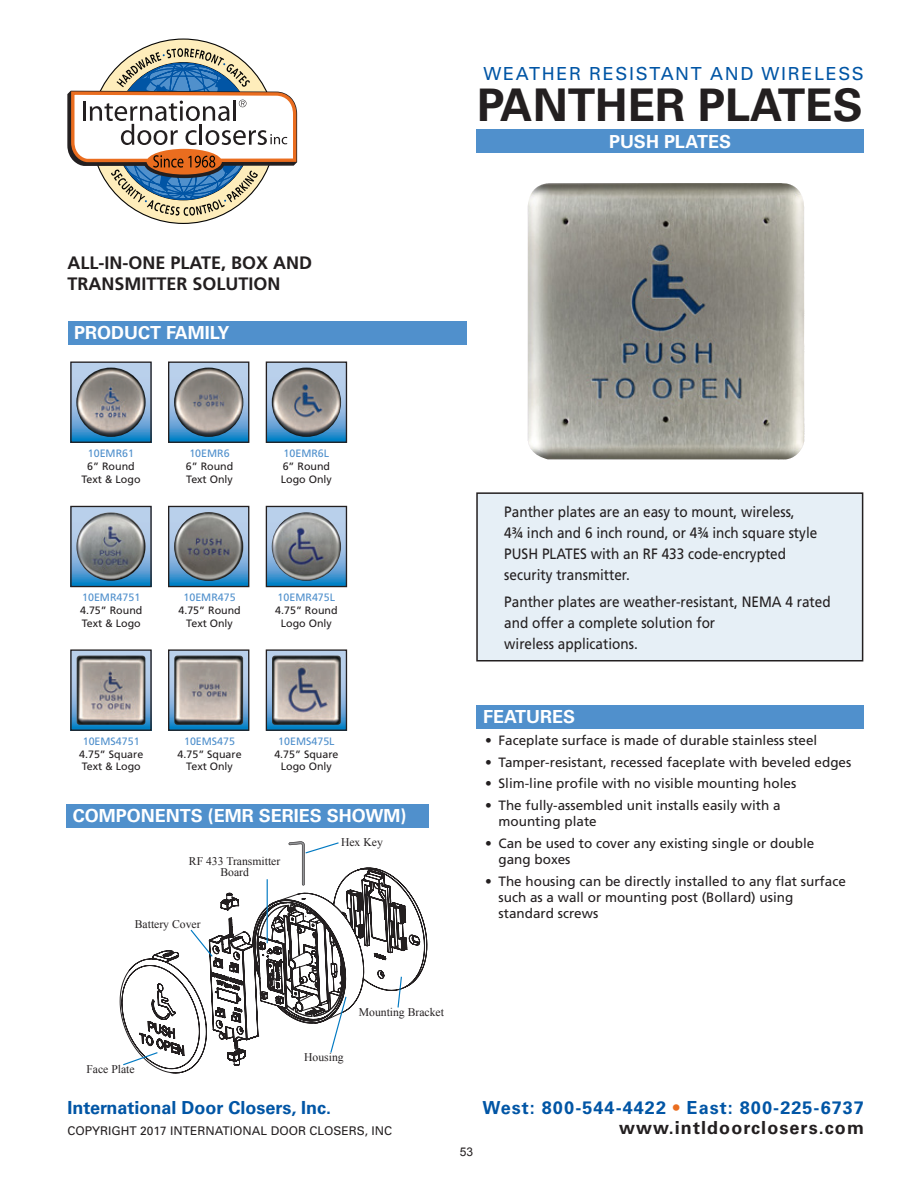
<style>
.page{position:relative;width:918px;height:1188px;background:#fff}
.page>*{position:absolute;margin:0;border:0;box-sizing:border-box;transform-origin:0 0}
.t1{font:700 45px "Univers";color:#231f20}
.t2{font:700 18px "Univers";color:#fff}
.t3{font:700 18px/21.6px "Frutiger";color:#231f20}
.t4{font:700 18px "Univers";letter-spacing:.06em;color:#0155a5}
.t5{font:700 18px "Univers";color:#0155a5}
.t6{font:18px "Univers";letter-spacing:.09em;color:#0155a5}
.t7{font:700 18px "Univers";letter-spacing:.06em;color:#231f20}
.t8{font:15px/21px "Frutiger";color:#231f20;scale:.9 1}
.t9{font:13.5px/16.2px "Frutiger";color:#231f20}
.t10{font:12px "Univers";color:#231f20}
.t11{font:12px "Arial";color:#231f20}
.t12{font:11.7px/11.7px "Times New Roman";color:#231f20;text-align:center}
.Product_Name{font:10.65px/12.8px "Frutiger";color:#231f20;text-align:center}
.Product_Part_Number{font:10.65px "Frutiger";color:#5090cc}
.s1{color:#ea6d1f}
</style>
<div class="page">
<div style="left:92px;top:40px;width:183px;height:183px;background:#feedbb;border-radius:50%"></div>
<svg style="left:67px;top:48px;width:231px;height:168px"></svg>
<div style="left:68px;top:321px;width:399px;height:24px;background:#5090cc"></div>
<div style="left:477px;top:705px;width:387px;height:23px;background:#5090cc"></div>
<div style="left:476px;top:130px;width:388px;height:23px;background:#5090cc"></div>
<div style="left:477px;top:493px;width:386px;height:168px;background:#e6eff6"></div>
<div style="left:476px;top:492px;width:387px;height:170px;border:2px solid #231f20"></div>
<img style="left:527px;top:183px;width:277px;height:277px">
<div style="left:66px;top:804px;width:363px;height:24px;background:#5090cc"></div>
<svg style="left:72px;top:364px;width:78px;height:77px;background:#7bb1dc"></svg>
<img style="left:76px;top:368px;width:70px;height:69px;border-radius:35px">
<div style="left:70px;top:362px;width:82px;height:81px;border:1px solid #231f20"></div>
<svg style="left:170px;top:364px;width:77px;height:77px;background:#79afd9"></svg>
<img style="left:174px;top:368px;width:69px;height:69px;border-radius:35px">
<div style="left:168px;top:362px;width:81px;height:81px;border:1px solid #231f20"></div>
<svg style="left:268px;top:364px;width:77px;height:77px;background:#7aafda"></svg>
<img style="left:272px;top:368px;width:69px;height:69px;border-radius:35px">
<div style="left:266px;top:362px;width:81px;height:81px;border:1px solid #231f20"></div>
<svg style="left:72px;top:508px;width:78px;height:77px"></svg>
<img style="left:76px;top:512px;width:70px;height:69px">
<div style="left:70px;top:506px;width:82px;height:81px;border:1px solid #231f20"></div>
<svg style="left:170px;top:508px;width:77px;height:77px;background:#7cb1db"></svg>
<img style="left:174px;top:512px;width:69px;height:69px;border-radius:35px">
<div style="left:168px;top:506px;width:81px;height:81px;border:1px solid #231f20"></div>
<svg style="left:268px;top:508px;width:77px;height:77px;background:#7cb2dc"></svg>
<img style="left:272px;top:512px;width:69px;height:69px;border-radius:34px">
<div style="left:266px;top:506px;width:81px;height:81px;border:1px solid #231f20"></div>
<svg style="left:72px;top:651px;width:78px;height:78px"></svg>
<img style="left:77px;top:656px;width:68px;height:69px">
<div style="left:70px;top:649px;width:82px;height:82px;border:1px solid #231f20"></div>
<svg style="left:170px;top:651px;width:77px;height:78px"></svg>
<img style="left:174px;top:656px;width:69px;height:69px">
<div style="left:168px;top:649px;width:81px;height:82px;border:1px solid #231f20"></div>
<svg style="left:268px;top:651px;width:77px;height:78px"></svg>
<img style="left:272px;top:656px;width:69px;height:69px">
<div style="left:266px;top:649px;width:81px;height:82px;border:1px solid #231f20"></div>
<svg style="left:120px;top:892px;width:126px;height:181px"></svg>
<svg style="left:122px;top:1051px;width:37px;height:15px"></svg>
<svg style="left:189px;top:928px;width:25px;height:30px"></svg>
<svg style="left:242px;top:841px;width:185px;height:213px"></svg>
<p class="t6" style="left:484px;top:63px;width:382px">WEATHER RESISTANT AND WIRELESS</p>
<p class="t1" style="left:477px;top:79px;width:387px">PANTHER PLATES</p>
<p class="t3" style="left:68px;top:252px;width:246px">ALL-IN-ONE PLATE, BOX AND<br>TRANSMITTER SOLUTION</p>
<p class="t2" style="left:74px;top:322px;width:157px">PRODUCT FAMILY</p>
<p class="t2" style="left:609px;top:131px;width:123px">PUSH PLATES</p>
<p class="Product_Part_Number" style="left:88px;top:447px;width:48px">10EMR61</p>
<p class="Product_Name" style="left:81px;top:460px;width:61px">6” Round<br>Text &amp; Logo</p>
<p class="Product_Part_Number" style="left:189px;top:447px;width:42px">10EMR6</p>
<p class="Product_Name" style="left:186px;top:460px;width:49px;text-align:left">6” Round<br>Text Only</p>
<p class="Product_Part_Number" style="left:284px;top:447px;width:47px">10EMR6L</p>
<p class="Product_Name" style="left:281px;top:460px;width:53px;text-align:left">6” Round<br>Logo Only</p>
<p class="Product_Part_Number" style="left:82px;top:591px;width:60px">10EMR4751</p>
<p class="Product_Name" style="left:80px;top:604px;width:64px;text-align:left">4.75” Round<br>Text &amp; Logo</p>
<p class="Product_Part_Number" style="left:184px;top:591px;width:54px">10EMR475</p>
<p class="Product_Name" style="left:178px;top:604px;width:64px">4.75” Round<br>Text Only</p>
<p class="Product_Part_Number" style="left:278px;top:591px;width:59px">10EMR475L</p>
<p class="Product_Name" style="left:275px;top:604px;width:64px">4.75” Round<br>Logo Only</p>
<p class="Product_Part_Number" style="left:83px;top:735px;width:58px">10EMS4751</p>
<p class="Product_Name" style="left:79px;top:748px;width:66px;text-align:left">4.75” Square<br>Text &amp; Logo</p>
<p class="Product_Part_Number" style="left:184px;top:735px;width:53px">10EMS475</p>
<p class="Product_Name" style="left:178px;top:748px;width:66px">4.75” Square<br>Text Only</p>
<p class="Product_Part_Number" style="left:278px;top:735px;width:58px">10EMS475L</p>
<p class="Product_Name" style="left:274px;top:748px;width:66px">4.75” Square<br>Logo Only</p>
<p class="t2" style="left:73px;top:805px;width:335px">COMPONENTS (EMR SERIES SHOWM)</p>
<p class="t12" style="left:189px;top:855px;width:93px">RF 433 Transmitter<br>Board</p>
<p class="t12" style="left:135px;top:918px;width:67px">Battery Cover</p>
<p class="t12" style="left:341px;top:836px;width:43px">Hex Key</p>
<p class="t12" style="left:86px;top:1063px;width:50px">Face Plate</p>
<p class="t12" style="left:304px;top:1051px;width:41px">Housing</p>
<p class="t12" style="left:359px;top:1006px;width:87px">Mounting Bracket</p>
<h2 class="t5" style="left:68px;top:1097px;width:265px">International Door Closers, Inc.</h2>
<p class="t8" style="left:504px;top:501px;width:349px">Panther plates are an easy to mount, wireless, 4¾ inch and 6 inch round, or 4¾ inch square style PUSH PLATES with an RF 433 code-encrypted security transmitter.</p>
<p class="t8" style="left:504px;top:591px;width:364px">Panther plates are weather-resistant, NEMA 4 rated and offer a complete solution for<br>wireless applications.</p>
<p class="t2" style="left:483px;top:706px;width:94px">FEATURES</p>
<p class="t9" style="left:485px;top:732px;width:334px">• Faceplate surface is made of durable stainless steel</p>
<p class="t9" style="left:485px;top:754px;width:368px">• Tamper-resistant, recessed faceplate with beveled edges</p>
<p class="t9" style="left:485px;top:775px;width:313px">• Slim-line profile with no visible mounting holes</p>
<p class="t9" style="left:499px;top:797px;width:284px;text-indent:-14px">• The fully-assembled unit installs easily with a mounting plate</p>
<p class="t9" style="left:499px;top:835px;width:317px;text-indent:-14px">• Can be used to cover any existing single or double gang boxes</p>
<p class="t9" style="left:499px;top:873px;width:349px;text-indent:-14px">• The housing can be directly installed to any flat surface such as a wall or mounting post (Bollard) using standard screws</p>
<h2 class="t4" style="left:482px;top:1098px;width:383px">West: 800-544-4422 <span class="s1">•</span> East: 800-225-6737</h2>
<p class="t10" style="left:68px;top:1123px;width:326px">COPYRIGHT 2017 INTERNATIONAL DOOR CLOSERS, INC</p>
<p class="t7" style="left:619px;top:1117px;width:246px">www.intldoorclosers.com</p>
<p class="t11" style="left:460px;top:1144px;width:15px">53</p>
</div>
